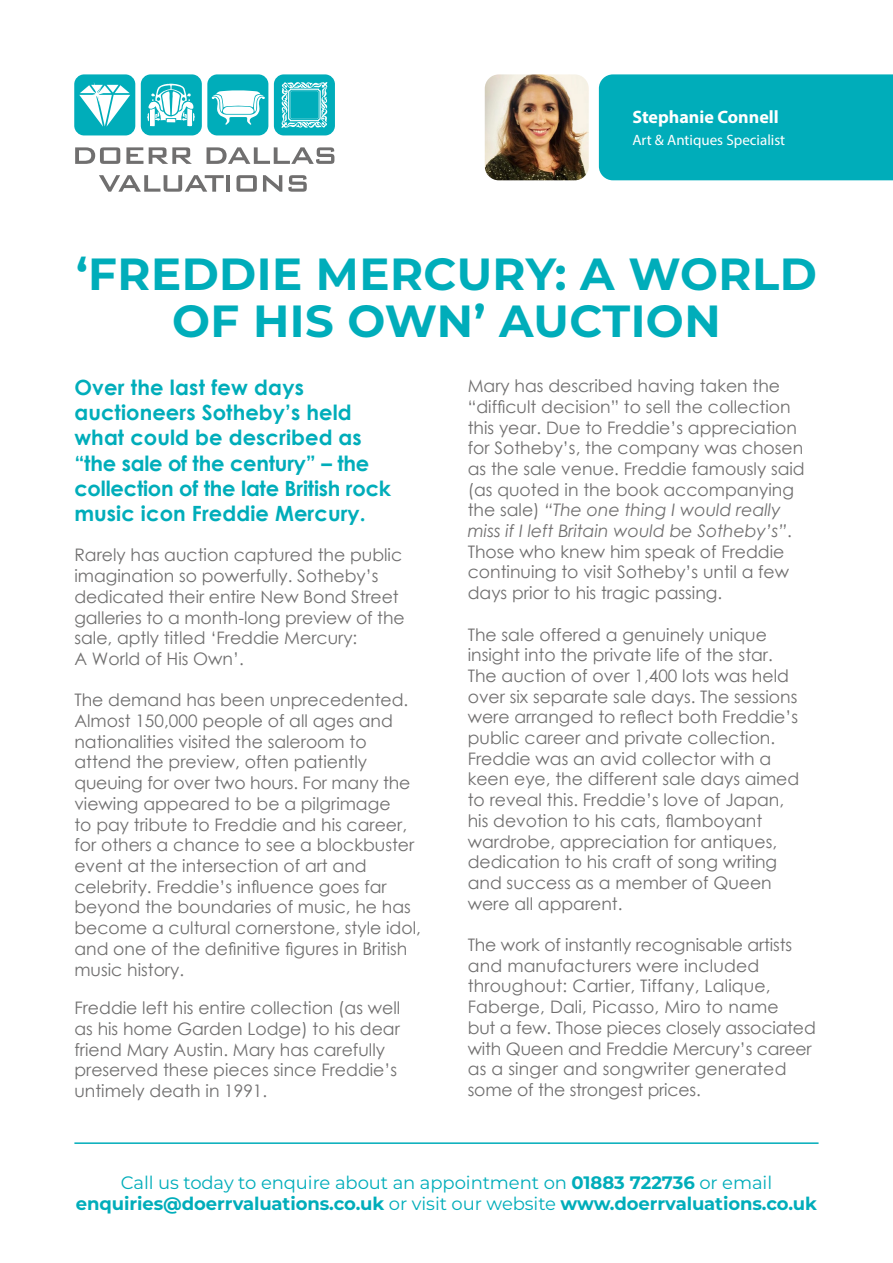
<style>
.page{position:relative;width:893px;height:1263px;background:#fff}
.page>*{position:absolute;margin:0;border:0;box-sizing:border-box;transform-origin:0 0}
.t1{font:700 45px/46.5px "Montserrat";letter-spacing:.01em;color:#00adba;text-align:center}
.t2{font:700 21px/25.2px "Century Gothic";letter-spacing:.005em;color:#00adba}
.t3{font:700 18px/21.6px "Montserrat";letter-spacing:-.005em;color:#00adba;text-align:center}
.t4{font:700 18px "Myriad Pro";color:#fff}
.t5{font:17.25px/20.7px "Century Gothic";color:#706f6f}
.t6{font:15px "Myriad Pro";color:#fff}
.s1{font-style:italic}
.s2{font-weight:100}
</style>
<div class="page">
<hr style="left:74px;top:1142px;width:745px;height:2px;background:#00adba">
<div style="left:74px;top:74px;width:61px;height:61px;background:#00adba;border-radius:10px"></div>
<div style="left:141px;top:74px;width:61px;height:61px;background:#00adba;border-radius:10px"></div>
<div style="left:207px;top:74px;width:61px;height:61px;background:#00adba;border-radius:10px"></div>
<div style="left:274px;top:74px;width:61px;height:61px;background:#00adba;border-radius:10px"></div>
<svg style="left:79px;top:82px;width:51px;height:45px"></svg>
<svg style="left:281px;top:82px;width:47px;height:46px"></svg>
<svg style="left:211px;top:90px;width:54px;height:35px"></svg>
<svg style="left:147px;top:84px;width:48px;height:42px"></svg>
<svg style="left:75px;top:147px;width:45px;height:17px"></svg>
<svg style="left:126px;top:147px;width:17px;height:17px"></svg>
<svg style="left:149px;top:147px;width:43px;height:17px"></svg>
<svg style="left:207px;top:147px;width:127px;height:17px"></svg>
<svg style="left:99px;top:175px;width:125px;height:17px"></svg>
<hr style="left:226px;top:175px;width:4px;height:17px;background:#706f6f">
<svg style="left:236px;top:175px;width:21px;height:17px"></svg>
<svg style="left:263px;top:175px;width:19px;height:17px"></svg>
<svg style="left:288px;top:175px;width:19px;height:17px"></svg>
<div style="left:599px;top:74px;width:294px;height:106px;background:#00adba"></div>
<img style="left:485px;top:74px;width:104px;height:106px">
<p class="t4" style="left:632px;top:105px;width:148px">Stephanie Connell</p>
<p class="t6" style="left:632px;top:131px;width:154px">Art &amp; Antiques Specialist</p>
<h1 class="t1" style="left:76px;top:249px;width:742px">‘FREDDIE MERCURY: A WORLD<br>OF HIS OWN’ AUCTION</h1>
<p class="t2" style="left:74px;top:374px;width:318px">Over the last few days auctioneers Sotheby’s held what could be described as “the sale of the century” – the collection of the late British rock music icon Freddie Mercury.</p>
<p class="t5" style="left:74px;top:545px;width:332px">Rarely has auction captured the public imagination so powerfully. Sotheby’s dedicated their entire New Bond Street galleries to a month-long preview of the sale, aptly titled ‘Freddie Mercury:<br>A World of His Own’.</p>
<p class="t5" style="left:74px;top:689px;width:348px">The demand has been unprecedented.<br>Almost 150,000 people of all ages and nationalities visited the saleroom to attend the preview, often patiently queuing for over two hours. For many the viewing appeared to be a pilgrimage<br>to pay tribute to Freddie and his career, for others a chance to see a blockbuster event at the intersection of art and celebrity. Freddie’s influence goes far beyond the boundaries of music, he has become a cultural cornerstone, style idol, and one of the definitive figures in British music history.</p>
<p class="t5" style="left:74px;top:997px;width:327px">Freddie left his entire collection (as well as his home Garden Lodge) to his dear friend Mary Austin. Mary has carefully preserved these pieces since Freddie’s untimely death in 1991.</p>
<p class="t5" style="left:468px;top:375px;width:338px">Mary has described having taken the “difficult decision” to sell the collection this year. Due to Freddie’s appreciation for Sotheby’s, the company was chosen as the sale venue. Freddie famously said (as quoted in the book accompanying the sale) <span class="s1">“The one thing I would really miss if I left Britain would be Sotheby’s”</span>.<br>Those who knew him speak of Freddie continuing to visit Sotheby’s until a few days prior to his tragic passing.</p>
<p class="t5" style="left:468px;top:624px;width:333px">The sale offered a genuinely unique insight into the private life of the star.<br>The auction of over 1,400 lots was held over six separate sale days. The sessions were arranged to reflect both Freddie’s public career and private collection.<br>Freddie was an avid collector with a keen eye, the different sale days aimed to reveal this. Freddie’s love of Japan, his devotion to his cats, flamboyant wardrobe, appreciation for antiques, dedication to his craft of song writing and success as a member of Queen were all apparent.</p>
<p class="t5" style="left:468px;top:934px;width:350px">The work of instantly recognisable artists and manufacturers were included throughout: Cartier, Tiffany, Lalique, Faberge, Dali, Picasso, Miro to name<br>but a few. Those pieces closely associated with Queen and Freddie Mercury’s career as a singer and songwriter generated some of the strongest prices.</p>
<p class="t3" style="left:76px;top:1171px;width:743px"><span class="s2">Call us today to enquire about an appointment on</span> 01883 722736 <span class="s2">or email </span>enquiries@doerrvaluations.co.uk <span class="s2">or visit our website</span> www.doerrvaluations.co.uk</p>
</div>
